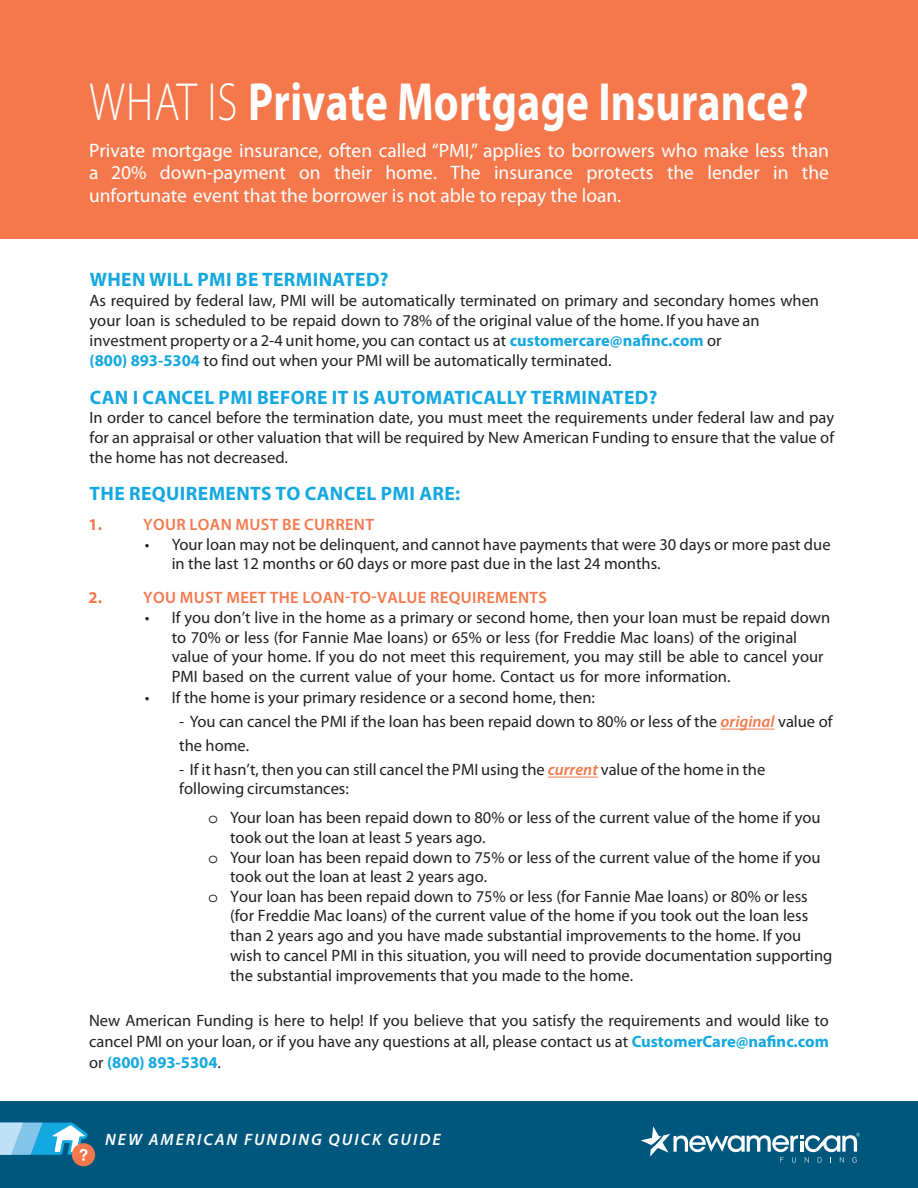
<style>
.page{position:relative;width:918px;height:1188px;background:#fff}
.page>*{position:absolute;margin:0;border:0;box-sizing:border-box;transform-origin:0 0}
.t1{font:700 54px "Myriad Pro";letter-spacing:.005em;color:#fff;scale:.8 1}
.t2{font:19.5px/22.5px "Myriad Pro";color:#fff;text-align:justify}
.t3{font:700 19.5px "Myriad Pro";letter-spacing:.02em;color:#14a8e0}
.t4{font:16.5px/20.2px "Myriad Pro";color:#231f20}
.t5{font:600 16.5px "Myriad Pro";letter-spacing:.02em;color:#f4784c}
.t6{font:italic 600 16.5px "Myriad Pro";letter-spacing:.12em;color:#fff}
.t7{font:700 16.5px "Myriad Pro";color:#f4784c}
.s1{font-weight:300}
.s2{font-weight:700;color:#14a8e0}
.s3{font-weight:600;font-style:italic;color:#f4784c}
.s4{font-family:"Courier Std"}
</style>
<div class="page">
<div style="left:0;top:1101px;width:918px;height:87px;background:#00577d"></div>
<div style="left:72px;top:1143px;width:23px;height:23px;background:#f4784c;border-radius:50%"></div>
<svg style="left:0;top:1123px;width:90px;height:38px"></svg>
<svg style="left:641px;top:1126px;width:219px;height:37px"></svg>
<div style="left:0;top:0;width:918px;height:238px;background:#f4784c"></div>
<hr style="left:721px;top:729px;width:54px;height:1px;background:#f4784c">
<hr style="left:548px;top:777px;width:50px;height:1px;background:#f4784c">
<p class="t1" style="left:90px;top:66px;width:900px"><span class="s1">WHAT IS</span> Private Mortgage Insurance?</p>
<p class="t2" style="left:89px;top:139px;width:741px">Private mortgage insurance, often called “PMI,” applies to borrowers who make less than a 20% down-payment on their home. The insurance protects the lender in the unfortunate event that the borrower is not able to repay the loan.</p>
<p class="t3" style="left:90px;top:267px;width:300px">WHEN WILL PMI BE TERMINATED?</p>
<p class="t4" style="left:90px;top:290px;width:731px">As required by federal law, PMI will be automatically terminated on primary and secondary homes when your loan is scheduled to be repaid down to 78% of the original value of the home. If you have an investment property or a 2-4 unit home, you can contact us at <span class="s2">customercare@nafinc.com</span> or<br><span class="s2">(800) 893-5304</span> to find out when your PMI will be automatically terminated.</p>
<p class="t3" style="left:90px;top:384px;width:569px">CAN I CANCEL PMI BEFORE IT IS AUTOMATICALLY TERMINATED?</p>
<p class="t4" style="left:90px;top:408px;width:746px;line-height:19.8px;text-align:justify">In order to cancel before the termination date, you must meet the requirements under federal law and pay for an appraisal or other valuation that will be required by New American Funding to ensure that the value of the home has not decreased.</p>
<p class="t3" style="left:90px;top:481px;width:372px">THE REQUIREMENTS TO CANCEL PMI ARE:</p>
<p class="t7" style="left:89px;top:514px;width:15px">1.</p>
<p class="t5" style="left:143px;top:514px;width:232px">YOUR LOAN MUST BE CURRENT</p>
<p class="t4" style="left:172px;top:535px;width:660px;line-height:19px;text-indent:-27px">• Your loan may not be delinquent, and cannot have payments that were 30 days or more past due in the last 12 months or 60 days or more past due in the last 24 months.</p>
<p class="t7" style="left:89px;top:587px;width:15px">2.</p>
<p class="t5" style="left:143px;top:587px;width:405px">YOU MUST MEET THE LOAN-TO-VALUE REQUIREMENTS</p>
<p class="t4" style="left:172px;top:608px;width:660px;line-height:19.5px;text-indent:-27px">• If you don’t live in the home as a primary or second home, then your loan must be repaid down to 70% or less (for Fannie Mae loans) or 65% or less (for Freddie Mac loans) of the original value of your home. If you do not meet this requirement, you may still be able to cancel your PMI based on the current value of your home. Contact us for more information.</p>
<p class="t4" style="left:145px;top:688px;width:452px">• If the home is your primary residence or a second home, then:</p>
<p class="t4" style="left:179px;top:709px;width:655px;line-height:24px">- You can cancel the PMI if the loan has been repaid down to 80% or less of the <span class="s3">original</span> value of the home.</p>
<p class="t4" style="left:179px;top:759px;width:588px;line-height:19.8px">- If it hasn’t, then you can still cancel the PMI using the <span class="s3">current</span> value of the home in the following circumstances:</p>
<p class="t4" style="left:208px;top:807px;width:614px"><span class="s4">o</span> Your loan has been repaid down to 80% or less of the current value of the home if you</p>
<p class="t4" style="left:230px;top:827px;width:257px">took out the loan at least 5 years ago.</p>
<p class="t4" style="left:208px;top:847px;width:614px"><span class="s4">o</span> Your loan has been repaid down to 75% or less of the current value of the home if you</p>
<p class="t4" style="left:230px;top:866px;width:259px">took out the loan at least 2 years ago.</p>
<p class="t4" style="left:208px;top:886px;width:601px"><span class="s4">o</span> Your loan has been repaid down to 75% or less (for Fannie Mae loans) or 80% or less</p>
<p class="t4" style="left:230px;top:905px;width:580px">(for Freddie Mac loans) of the current value of the home if you took out the loan less</p>
<p class="t4" style="left:230px;top:925px;width:573px">than 2 years ago and you have made substantial improvements to the home. If you</p>
<p class="t4" style="left:230px;top:945px;width:604px">wish to cancel PMI in this situation, you will need to provide documentation supporting</p>
<p class="t4" style="left:230px;top:965px;width:405px">the substantial improvements that you made to the home.</p>
<p class="t4" style="left:89px;top:1010px;width:741px;line-height:21px;text-align:justify">New American Funding is here to help! If you believe that you satisfy the requirements and would like to cancel PMI on your loan, or if you have any questions at all, please contact us at <span class="s2">CustomerCare@nafinc.com </span>or <span class="s2">(800) 893-5304</span>.</p>
<p class="t6" style="left:105px;top:1129px;width:337px">NEW AMERICAN FUNDING QUICK GUIDE</p>
</div>
